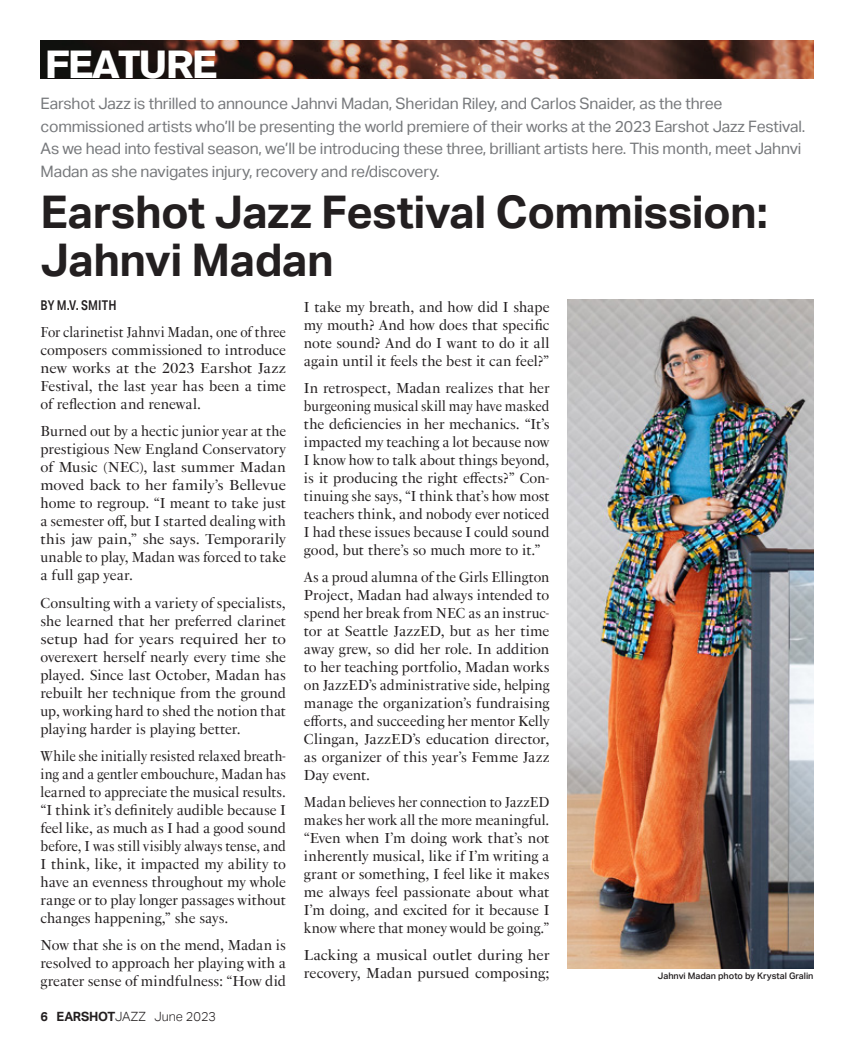
<style>
.page{position:relative;width:854px;height:1048px;background:#fff}
.page>*{position:absolute;margin:0;border:0;box-sizing:border-box;transform-origin:0 0}
.Article_Heads{font:700 45px/48px "Aktiv Grotesk";letter-spacing:-.01em;color:#231f20}
.t1{font:700 39px "Akzidenz Grotesk BE";letter-spacing:-.035em;color:#fff}
.Feature_Subset{font:15.75px/22.5px "Aktiv Grotesk";letter-spacing:-.01em;color:#76787b}
.Body_Text{font:14.25px/18px "PS Fournier Std";letter-spacing:.005em;color:#231f20;text-align:justify}
.Body_Text-2{font:14.25px/18px "PS Fournier Std";letter-spacing:.005em;color:#231f20;text-align:justify;scale:.94 1}
.Body_Text-3{font:14.25px/18px "PS Fournier Std";letter-spacing:.005em;color:#231f20;scale:1.06 1}
.Article_Creds{font:500 13.5px "Aktiv Grotesk Cd";letter-spacing:.01em;color:#231f20}
.t2{font:300 12.75px "Aktiv Grotesk";color:#231f20}
.Captions{font:500 9px "Aktiv Grotesk";color:#231f20}
.s1{font-weight:700}
</style>
<div class="page">
<img style="left:40px;top:40px;width:773px;height:38px">
<img style="left:567px;top:299px;width:246px;height:669px">
<p class="t1" style="left:45px;top:42px;width:174px">FEATURE</p>
<p class="Feature_Subset" style="left:40px;top:93px;width:766px">Earshot Jazz is thrilled to announce Jahnvi Madan, Sheridan Riley, and Carlos Snaider, as the three commissioned artists who’ll be presenting the world premiere of their works at the 2023 Earshot Jazz Festival.<br>As we head into festival season, we’ll be introducing these three, brilliant artists here. This month, meet Jahnvi Madan as she navigates injury, recovery and re/discovery.</p>
<p class="Article_Heads" style="left:40px;top:188px;width:728px">Earshot Jazz Festival Commission:<br>Jahnvi Madan</p>
<p class="Article_Creds" style="left:40px;top:297px;width:78px">BY M.V. SMITH</p>
<p class="Body_Text-2" style="left:40px;top:323px;width:262px">For clarinetist Jahnvi Madan, one of three composers commissioned to introduce new works at the 2023 Earshot Jazz Festival, the last year has been a time of reflection and renewal.</p>
<p class="Body_Text" style="left:40px;top:422px;width:247px">Burned out by a hectic junior year at the prestigious New England Conservatory of Music (NEC), last summer Madan moved back to her family’s Bellevue home to regroup. “I meant to take just a semester off, but I started dealing with this jaw pain,” she says. Temporarily unable to play, Madan was forced to take a full gap year.</p>
<p class="Body_Text" style="left:40px;top:593px;width:247px">Consulting with a variety of specialists, she learned that her preferred clarinet setup had for years required her to overexert herself nearly every time she played. Since last October, Madan has rebuilt her technique from the ground up, working hard to shed the notion that playing harder is playing better.</p>
<p class="Body_Text-2" style="left:40px;top:746px;width:262px">While she initially resisted relaxed breath&shy;ing and a gentler embouchure, Madan has learned to appreciate the musical results. “I think it’s definitely audible because I feel like, as much as I had a good sound before, I was still visibly always tense, and I think, like, it impacted my ability to have an evenness throughout my whole range or to play longer passages without changes happening,” she says.</p>
<p class="Body_Text" style="left:40px;top:935px;width:247px">Now that she is on the mend, Madan is resolved to approach her playing with a greater sense of mindfulness: “How did</p>
<p class="t2" style="left:40px;top:1009px;width:177px"><span class="s1">6 EARSHOT</span>JAZZ June 2023</p>
<p class="Body_Text" style="left:304px;top:298px;width:247px">I take my breath, and how did I shape my mouth? And how does that specific note sound? And do I want to do it all again until it feels the best it can feel?”</p>
<p class="Body_Text" style="left:304px;top:379px;width:247px">In retrospect, Madan realizes that her burgeoning musical skill may have masked the deficiencies in her mechanics. “It’s impacted my teaching a lot because now I know how to talk about things beyond, is it producing the right effects?” Con&shy;tinuing she says, “I think that’s how most teachers think, and nobody ever noticed I had these issues because I could sound good, but there’s so much more to it.”</p>
<p class="Body_Text" style="left:304px;top:568px;width:247px">As a proud alumna of the Girls Ellington Project, Madan had always intended to spend her break from NEC as an instruc&shy;tor at Seattle JazzED, but as her time away grew, so did her role. In addition to her teaching portfolio, Madan works on JazzED’s administrative side, helping manage the organization’s fundraising efforts, and succeeding her mentor Kelly Clingan, JazzED’s education director, as organizer of this year’s Femme Jazz Day event.</p>
<p class="Body_Text-2" style="left:304px;top:793px;width:262px">Madan believes her connection to JazzED makes her work all the more meaningful. “Even when I’m doing work that’s not inherently musical, like if I’m writing a grant or something, I feel like it makes me always feel passionate about what I’m doing, and excited for it because I know where that money would be going.”</p>
<p class="Body_Text-3" style="left:304px;top:946px;width:233px">Lacking a musical outlet during her recovery, Madan pursued composing;</p>
<p class="Captions" style="left:657px;top:971px;width:157px">Jahnvi Madan photo by Krystal Gralin</p>
</div>
